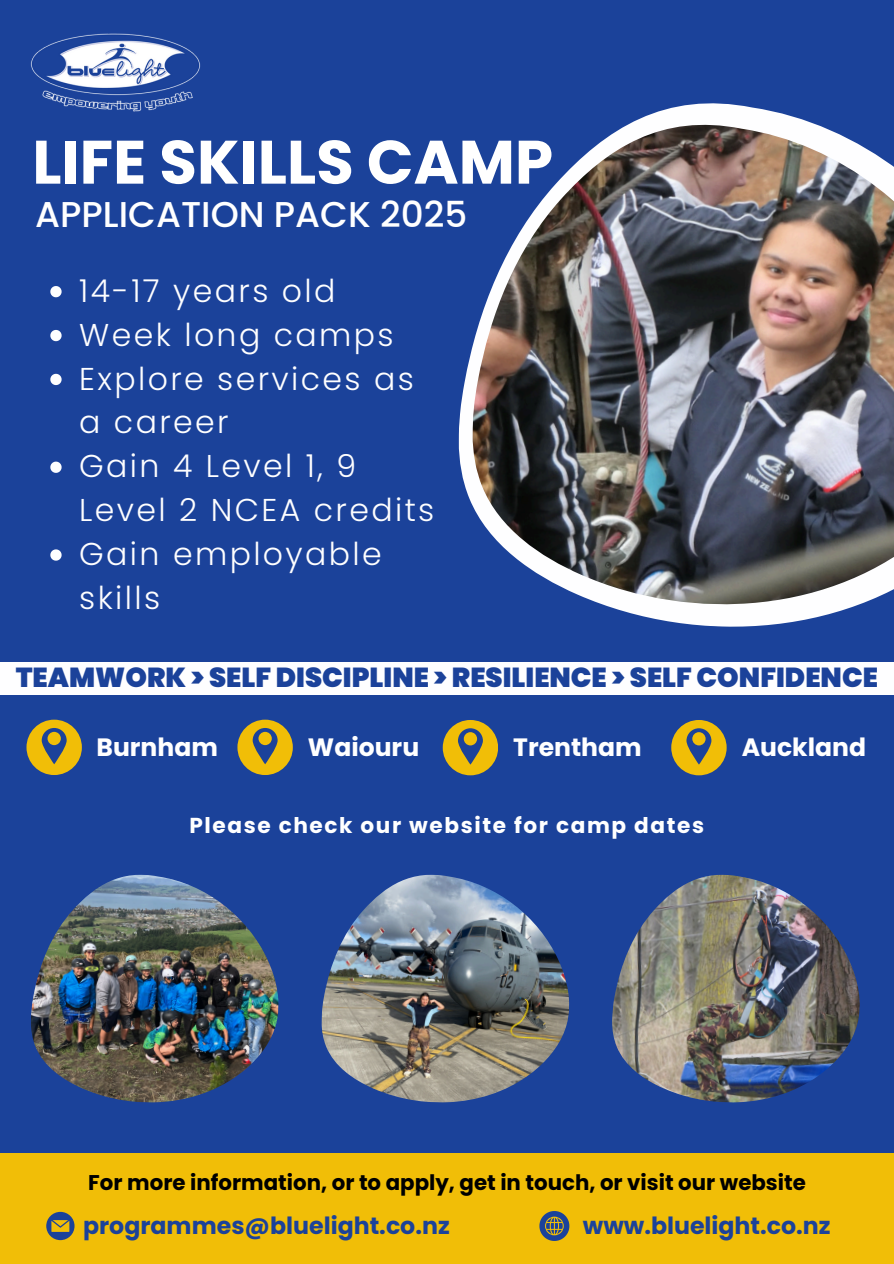
<style>
.page{position:relative;width:894px;height:1264px;background:#fff}
.page>*{position:absolute;margin:0;border:0;box-sizing:border-box;transform-origin:0 0}
.t1{font:700 61.2px "Poppins";color:#fff}
.t2{font:500 35.85px "Poppins";color:#fff}
.t3{font:300 31.5px/43.8px "Poppins";letter-spacing:.075em;color:#fefeff}
.t4{font:900 27.45px "Poppins";color:#1b429a}
.t5{font:700 25.05px "Poppins";color:#fff}
.t6{font:700 23.7px "Poppins";color:#1b429a}
.t7{font:700 21.6px "Poppins";letter-spacing:.075em;color:#fff}
.t8{font:700 21.3px "Poppins";color:#000}
</style>
<div class="page">
<div style="left:0;top:0;width:893px;height:1263px;background:#1b429a"></div>
<svg style="left:458px;top:103px;width:363px;height:524px"></svg>
<img style="left:468px;top:115px;width:425px;height:501px">
<div style="left:0;top:662px;width:893px;height:32px;background:#fefeff"></div>
<img style="left:30px;top:33px;width:171px;height:79px">
<img style="left:31px;top:874px;width:248px;height:229px">
<img style="left:612px;top:874px;width:248px;height:229px">
<img style="left:321px;top:874px;width:249px;height:229px">
<svg style="left:26px;top:719px;width:56px;height:55px"></svg>
<svg style="left:237px;top:719px;width:55px;height:55px"></svg>
<svg style="left:442px;top:720px;width:56px;height:55px"></svg>
<svg style="left:671px;top:720px;width:55px;height:55px"></svg>
<svg style="left:50px;top:286px;width:12px;height:11px"></svg>
<svg style="left:50px;top:330px;width:12px;height:11px"></svg>
<svg style="left:50px;top:374px;width:12px;height:11px"></svg>
<svg style="left:50px;top:461px;width:12px;height:12px"></svg>
<svg style="left:50px;top:549px;width:12px;height:11px"></svg>
<div style="left:0;top:1153px;width:893px;height:110px;background:#f1be07"></div>
<svg style="left:46px;top:1211px;width:28px;height:28px"></svg>
<svg style="left:539px;top:1211px;width:30px;height:29px"></svg>
<h1 class="t1" style="left:32px;top:119px;width:522px">LIFE SKILLS CAMP</h1>
<p class="t2" style="left:35px;top:190px;width:433px">APPLICATION PACK 2025</p>
<p class="t3" style="left:79px;top:269px;width:356px">14-17 years old<br>Week long camps<br>Explore services as a career<br>Gain 4 Level 1, 9<br>Level 2 NCEA credits<br>Gain employable skills</p>
<p class="t4" style="left:16px;top:657px;width:863px">TEAMWORK &gt; SELF DISCIPLINE &gt; RESILIENCE &gt; SELF CONFIDENCE</p>
<p class="t5" style="left:308px;top:730px;width:113px">Waiouru</p>
<p class="t5" style="left:741px;top:729px;width:126px">Auckland</p>
<p class="t5" style="left:96px;top:730px;width:123px">Burnham</p>
<p class="t5" style="left:513px;top:729px;width:130px">Trentham</p>
<p class="t7" style="left:189px;top:810px;width:516px">Please check our website for camp dates</p>
<p class="t8" style="left:88px;top:1167px;width:718px">For more information, or to apply, get in touch, or visit our website</p>
<p class="t6" style="left:83px;top:1208px;width:368px">programmes@bluelight.co.nz</p>
<p class="t6" style="left:582px;top:1208px;width:249px">www.bluelight.co.nz</p>
</div>
